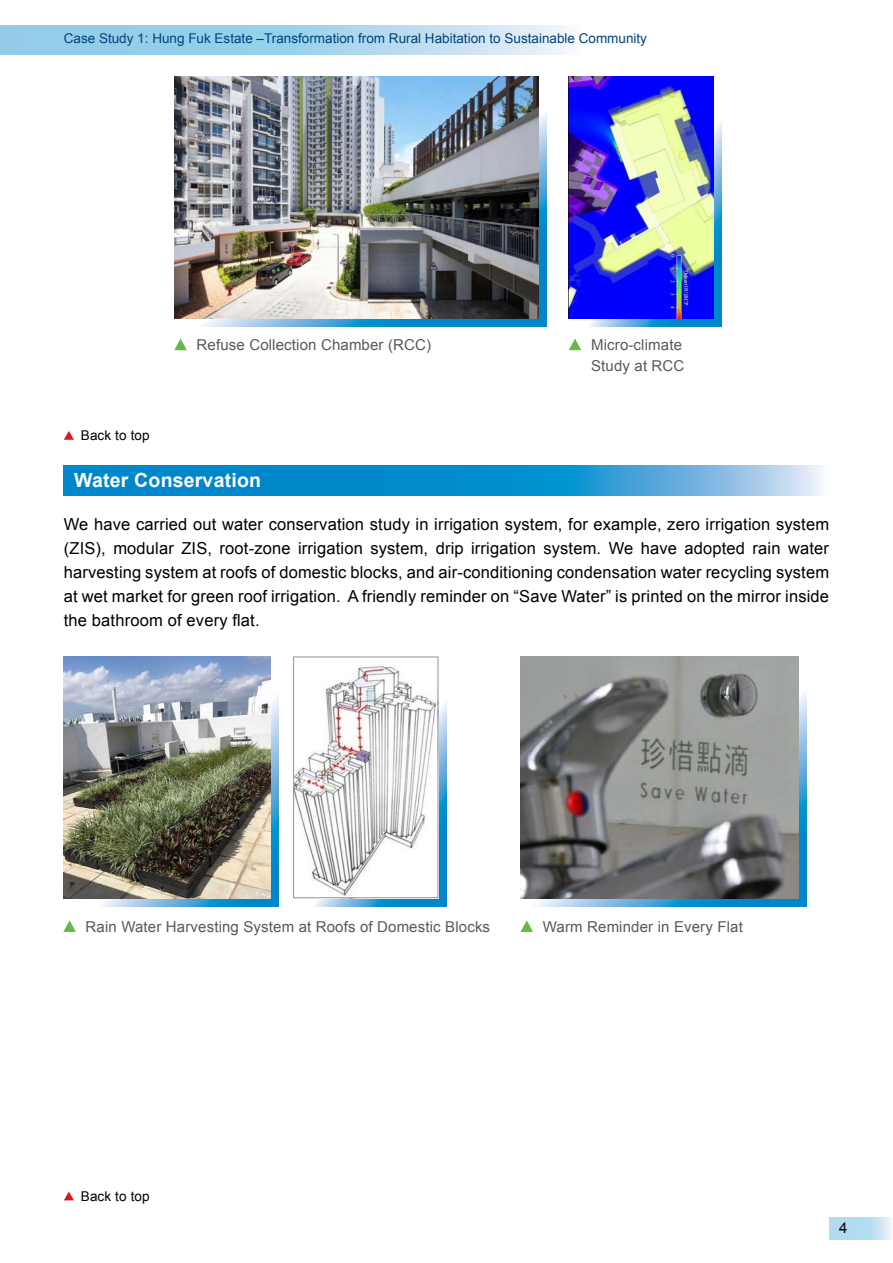
<style>
.page{position:relative;width:893px;height:1263px;background:#fff}
.page>*{position:absolute;margin:0;border:0;box-sizing:border-box;transform-origin:0 0}
.content2{font:700 19.5px "Arial";letter-spacing:.01em;color:#fff}
.content2-2{font:16.5px/24px "Arial";letter-spacing:.01em;color:#000;text-align:justify}
.content2-3{font:15px/21px "Arial";letter-spacing:.01em;color:#58595b}
.t1{font:15px "Arial";color:#000}
.t2{font:13.5px "Arial";color:#00447d}
.content2-4{font:13.5px "Arial";letter-spacing:.01em;color:#000}
</style>
<div class="page">
<svg style="left:0;top:26px;width:565px;height:29px;background:#abd6ed"></svg>
<svg style="left:829px;top:1217px;width:62px;height:22px"></svg>
<svg style="left:574px;top:83px;width:148px;height:243px"></svg>
<svg style="left:181px;top:83px;width:365px;height:243px;background:#58a6d0"></svg>
<img style="left:175px;top:77px;width:363px;height:241px">
<img style="left:569px;top:77px;width:144px;height:241px">
<svg style="left:174px;top:339px;width:13px;height:11px"></svg>
<svg style="left:569px;top:339px;width:12px;height:11px"></svg>
<svg style="left:299px;top:663px;width:147px;height:243px"></svg>
<svg style="left:70px;top:695px;width:209px;height:211px;background:#69b1da"></svg>
<svg style="left:527px;top:663px;width:279px;height:243px;background:#5ca7d0"></svg>
<svg style="left:64px;top:466px;width:757px;height:29px;background:#2798d2"></svg>
<img style="left:64px;top:657px;width:207px;height:241px">
<img style="left:520px;top:657px;width:278px;height:241px">
<svg style="left:63px;top:920px;width:13px;height:12px"></svg>
<svg style="left:520px;top:920px;width:13px;height:12px"></svg>
<img style="left:295px;top:663px;width:141px;height:233px">
<div style="left:293px;top:657px;width:145px;height:241px;border:1px solid #939598"></div>
<svg style="left:64px;top:1191px;width:10px;height:9px"></svg>
<svg style="left:64px;top:431px;width:10px;height:9px"></svg>
<p class="t2" style="left:64px;top:30px;width:585px">Case Study 1: Hung Fuk Estate –Transformation from Rural Habitation to Sustainable Community</p>
<p class="content2-4" style="left:81px;top:426px;width:70px">Back to top</p>
<p class="content2-3" style="left:197px;top:334px;width:236px">Refuse Collection Chamber (RCC)</p>
<p class="content2-3" style="left:591px;top:334px;width:95px">Micro-climate<br>Study at RCC</p>
<p class="content2" style="left:74px;top:467px;width:188px">Water Conservation</p>
<p class="content2-2" style="left:64px;top:512px;width:767px">We have carried out water conservation study in irrigation system, for example, zero irrigation system (ZIS), modular ZIS, root-zone irrigation system, drip irrigation system. We have adopted rain water harvesting system at roofs of domestic blocks, and air-conditioning condensation water recycling system at wet market for green roof irrigation. A friendly reminder on “Save Water” is printed on the mirror inside the bathroom of every flat.</p>
<p class="content2-3" style="left:86px;top:916px;width:406px">Rain Water Harvesting System at Roofs of Domestic Blocks</p>
<p class="content2-3" style="left:543px;top:916px;width:202px">Warm Reminder in Every Flat</p>
<p class="content2-4" style="left:81px;top:1187px;width:70px">Back to top</p>
<p class="t1" style="left:839px;top:1217px;width:10px">4</p>
</div>
